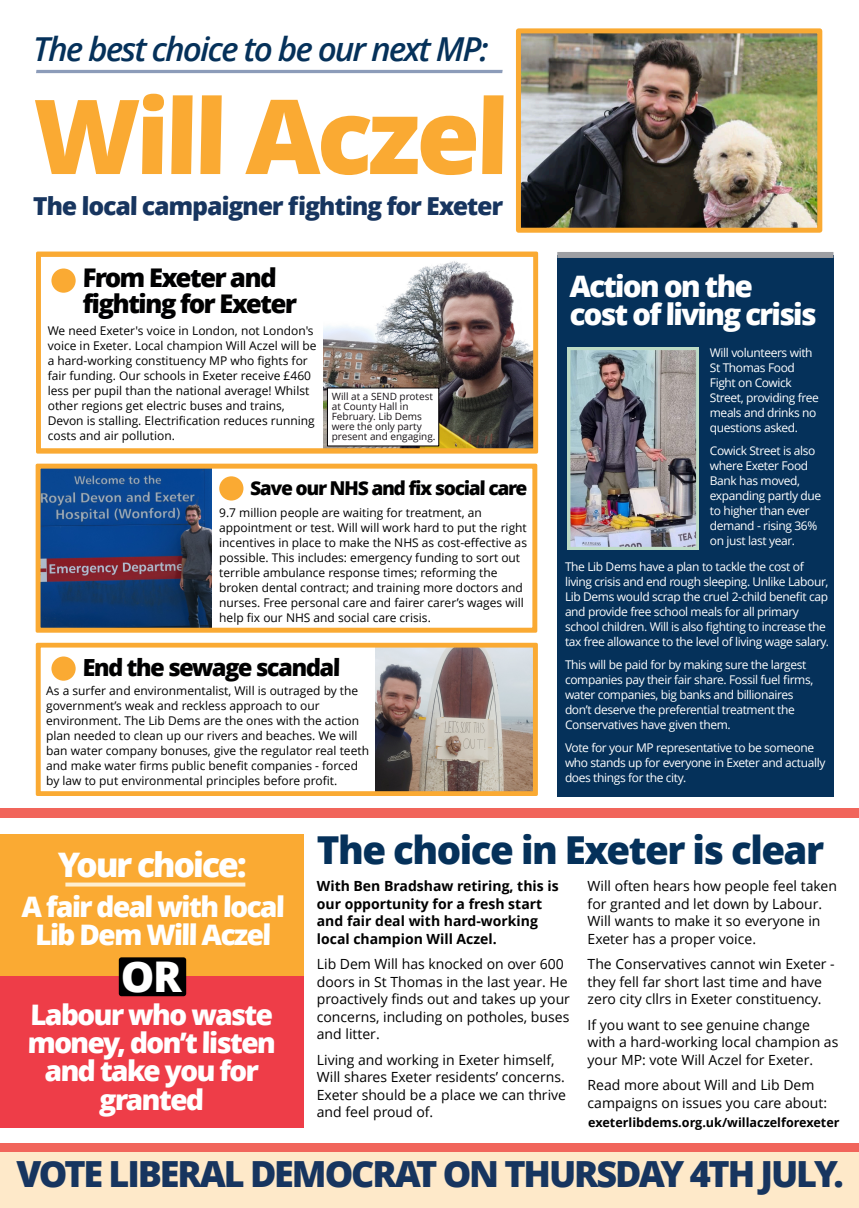
<style>
.page{position:relative;width:859px;height:1208px;background:#fff}
.page>*{position:absolute;margin:0;border:0;box-sizing:border-box;transform-origin:0 0}
.t1{font:800 103.5px "Open Sans";color:#faaa33}
.t2{font:800 42.3px "Open Sans";color:#fff}
.t3{font:800 38.5px "Open Sans";letter-spacing:-.04em;color:#05315a}
.t4{font:800 36px "Open Sans";letter-spacing:-.06em;color:#17355f}
.t5{font:800 33.8px "Open Sans";color:#fff}
.t6{font:italic 600 33px "Open Sans";letter-spacing:-.055em;color:#05315a}
.t7{font:800 29.6px/28px "Open Sans";color:#fff}
.t8{font:800 28.3px/28.3px "Open Sans";letter-spacing:-.06em;color:#fff;text-align:center}
.t9{font:800 25.7px/25.7px "Open Sans";letter-spacing:-.07em;color:#000001}
.t10{font:800 24.7px "Open Sans";color:#17355f}
.t11{font:800 23.6px "Open Sans";color:#000001}
.t12{font:800 19.1px "Open Sans";color:#000001}
.t13{font:14px/17.5px "Open Sans";color:#000001}
.t14{font:700 14px/17.5px "Open Sans";color:#000001}
.t15{font:700 12.6px "Open Sans";color:#000001}
.t16{font:12px/15px "Open Sans";color:#000001}
.t17{font:12px/15px "Open Sans";letter-spacing:-.03em;color:#fff}
.t18{font:10px/10.2px "Open Sans";color:#181317}
</style>
<div class="page">
<div style="left:0;top:968px;width:303px;height:160px;background:#ee3d48"></div>
<div style="left:0;top:807px;width:859px;height:10px;background:#f1655b"></div>
<div style="left:0;top:1143px;width:859px;height:9px;background:#f1655b"></div>
<div style="left:0;top:834px;width:303px;height:142px;background:#faaa33"></div>
<div style="left:0;top:1152px;width:859px;height:56px;background:#fee9c9"></div>
<div style="left:557px;top:255px;width:276px;height:541px;background:#05315a"></div>
<div style="left:557px;top:252px;width:276px;height:6px;background:#9e9fa3"></div>
<svg style="left:36px;top:251px;width:503px;height:203px"></svg>
<img style="left:568px;top:347px;width:131px;height:202px">
<img style="left:522px;top:34px;width:294px;height:193px">
<div style="left:516px;top:28px;width:306px;height:205px;border:5px solid #faaa33"></div>
<svg style="left:36px;top:70px;width:467px;height:3px"></svg>
<div style="left:119px;top:957px;width:67px;height:39px;background:#000001;border-radius:3px"></div>
<svg style="left:65px;top:882px;width:180px;height:4px"></svg>
<svg style="left:35px;top:463px;width:503px;height:170px"></svg>
<svg style="left:35px;top:642px;width:503px;height:154px"></svg>
<div style="left:327px;top:388px;width:112px;height:58px;background:#fff"></div>
<h3 class="t6" style="left:33px;top:35px;width:458px">The best choice to be our next MP:</h3>
<h1 class="t1" style="left:32px;top:95px;width:480px">Will Aczel</h1>
<h3 class="t10" style="left:33px;top:196px;width:472px">The local campaigner fighting for Exeter</h3>
<h3 class="t9" style="left:83px;top:268px;width:216px">From Exeter and fighting for Exeter</h3>
<p class="t16" style="left:48px;top:324px;width:270px">We need Exeter's voice in London, not London's voice in Exeter. Local champion Will Aczel will be a hard-working constituency MP who fights for fair funding. Our schools in Exeter receive £460 less per pupil than the national average! Whilst other regions get electric buses and trains, Devon is stalling. Electrification reduces running costs and air pollution.</p>
<p class="t18" style="left:332px;top:392px;width:105px">Will at a SEND protest at County Hall in<br>February. Lib Dems were the only party present and engaging.</p>
<h3 class="t12" style="left:250px;top:481px;width:279px">Save our NHS and fix social care</h3>
<p class="t16" style="left:219px;top:506px;width:309px">9.7 million people are waiting for treatment, an appointment or test. Will will work hard to put the right incentives in place to make the NHS as cost-effective as possible. This includes: emergency funding to sort out terrible ambulance response times; reforming the broken dental contract; and training more doctors and nurses. Free personal care and fairer carer’s wages will help fix our NHS and social care crisis.</p>
<h3 class="t11" style="left:82px;top:657px;width:260px">End the sewage scandal</h3>
<p class="t16" style="left:46px;top:684px;width:324px">As a surfer and environmentalist, Will is outraged by the government’s weak and reckless approach to our environment. The Lib Dems are the ones with the action plan needed to clean up our rivers and beaches. We will ban water company bonuses, give the regulator real teeth and make water firms public benefit companies - forced by law to put environmental principles before profit.</p>
<h3 class="t7" style="left:569px;top:275px;width:249px">Action on the cost of living crisis</h3>
<p class="t17" style="left:710px;top:346px;width:111px">Will volunteers with<br>St Thomas Food<br>Fight on Cowick<br>Street, providing free meals and drinks no questions asked.</p>
<p class="t17" style="left:710px;top:444px;width:113px">Cowick Street is also where Exeter Food<br>Bank has moved, expanding partly due to higher than ever demand - rising 36% on just last year.</p>
<p class="t17" style="left:565px;top:560px;width:265px">The Lib Dems have a plan to tackle the cost of living crisis and end rough sleeping. Unlike Labour, Lib Dems would scrap the cruel 2-child benefit cap and provide free school meals for all primary school children. Will is also fighting to increase the tax free allowance to the level of living wage salary.</p>
<p class="t17" style="left:565px;top:658px;width:250px">This will be paid for by making sure the largest companies pay their fair share. Fossil fuel firms, water companies, big banks and billionaires don’t deserve the preferential treatment the Conservatives have given them.</p>
<p class="t17" style="left:565px;top:741px;width:262px">Vote for your MP representative to be someone who stands up for everyone in Exeter and actually does things for the city.</p>
<h3 class="t5" style="left:58px;top:851px;width:191px">Your choice:</h3>
<h3 class="t8" style="left:22px;top:895px;width:265px">A fair deal with local<br>Lib Dem Will Aczel</h3>
<h2 class="t2" style="left:121px;top:959px;width:63px">OR</h2>
<h3 class="t8" style="left:27px;top:1003px;width:250px">Labour who waste money, don’t listen and take you for granted</h3>
<h3 class="t3" style="left:317px;top:834px;width:509px">The choice in Exeter is clear</h3>
<p class="t14" style="left:317px;top:879px;width:243px">With Ben Bradshaw retiring, this is our opportunity for a fresh start and fair deal with hard-working local champion Will Aczel.</p>
<p class="t13" style="left:317px;top:957px;width:255px">Lib Dem Will has knocked on over 600 doors in St Thomas in the last year. He proactively finds out and takes up your concerns, including on potholes, buses and litter.</p>
<p class="t13" style="left:317px;top:1052px;width:251px">Living and working in Exeter himself, Will shares Exeter residents’ concerns.<br>Exeter should be a place we can thrive and feel proud of.</p>
<p class="t13" style="left:588px;top:879px;width:251px">Will often hears how people feel taken for granted and let down by Labour.<br>Will wants to make it so everyone in Exeter has a proper voice.</p>
<p class="t13" style="left:588px;top:957px;width:249px">The Conservatives cannot win Exeter - they fell far short last time and have zero city cllrs in Exeter constituency.</p>
<p class="t13" style="left:588px;top:1017px;width:252px">If you want to see genuine change with a hard-working local champion as your MP: vote Will Aczel for Exeter.</p>
<p class="t13" style="left:588px;top:1078px;width:241px">Read more about Will and Lib Dem campaigns on issues you care about:</p>
<p class="t15" style="left:588px;top:1117px;width:253px">exeterlibdems.org.uk/willaczelforexeter</p>
<h3 class="t4" style="left:16px;top:1159px;width:829px">VOTE LIBERAL DEMOCRAT ON THURSDAY 4TH JULY.</h3>
</div>
